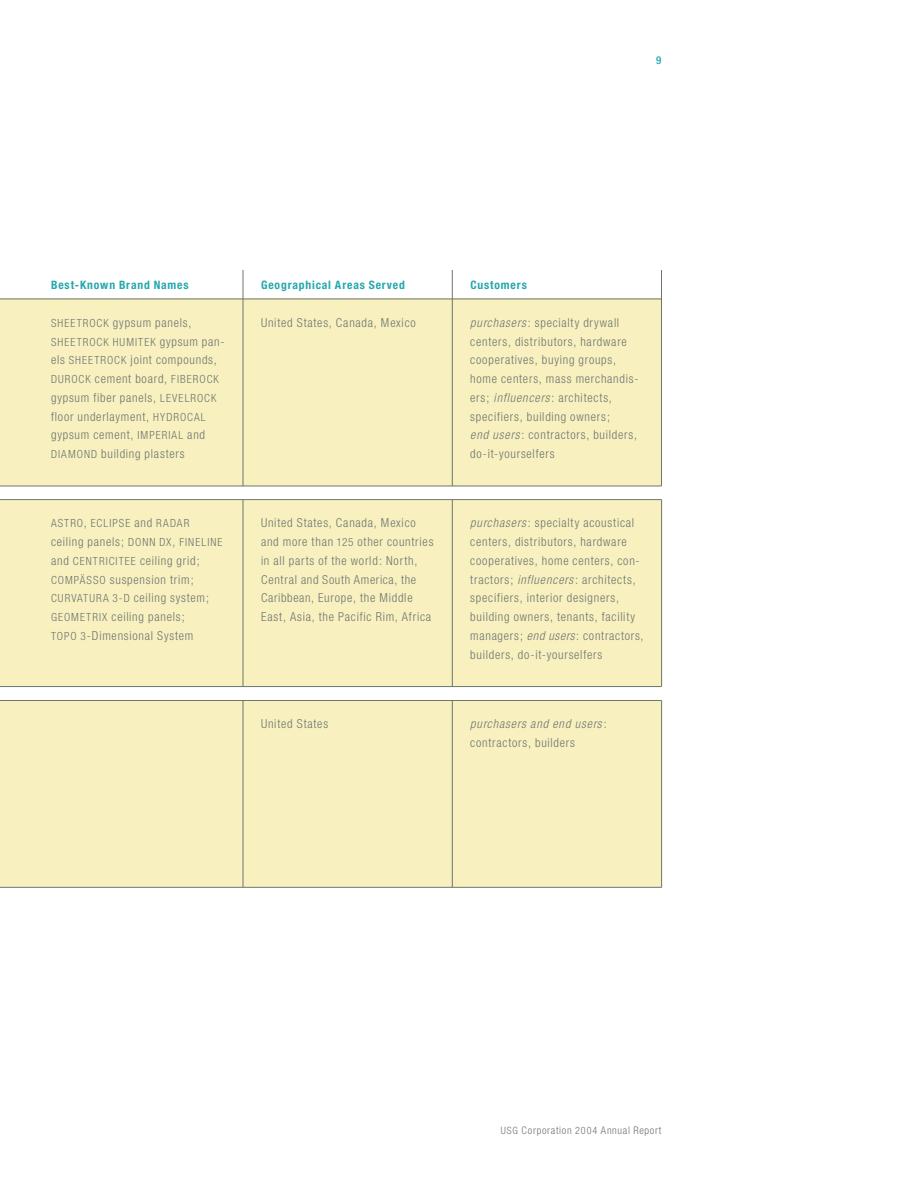
<style>
.page{position:relative;width:918px;height:1188px;background:#fff}
.page>*{position:absolute;margin:0;border:0;box-sizing:border-box;transform-origin:0 0}
.E-Overview_Body{font:300 condensed 12.3px/18.8px "Helvetica Neue";letter-spacing:.06em;color:#6c766e}
.E-Overview_Body-2{font:italic 300 condensed 12.3px/18.8px "Helvetica Neue";letter-spacing:.07em;color:#6c766e}
.E-Overview_Subhead{font:700 condensed 11.7px "Helvetica Neue";letter-spacing:.075em;color:#25a7ac}
.E-Overview_Body-3{font:300 condensed 11.25px "Helvetica Neue";letter-spacing:.095em;color:#6c766e}
.Folio_Right{font:500 condensed 10.8px "Helvetica Neue";color:#25a7ac}
.t1{font:300 condensed 10.5px "Helvetica Neue";letter-spacing:.065em;color:#6c766e}
.s1{font-size:11.25px}
.s2{font-size:12.3px}
.s3{font-style:italic}
.s4{font-style:normal}
.s5{font-size:10.2px}
</style>
<div class="page">
<div style="left:0;top:500px;width:243px;height:187px;background:#f9f0c0"></div>
<div style="left:243px;top:500px;width:209px;height:187px;background:#f9f0c0"></div>
<div style="left:452px;top:500px;width:210px;height:187px;background:#f9f0c0"></div>
<div style="left:0;top:700px;width:243px;height:187px;background:#f9f0c0"></div>
<div style="left:243px;top:700px;width:209px;height:187px;background:#f9f0c0"></div>
<div style="left:452px;top:700px;width:210px;height:187px;background:#f9f0c0"></div>
<div style="left:0;top:299px;width:243px;height:187px;background:#f9f0c0"></div>
<div style="left:243px;top:299px;width:209px;height:187px;background:#f9f0c0"></div>
<div style="left:452px;top:299px;width:210px;height:187px;background:#f9f0c0"></div>
<hr style="left:243px;top:700px;width:1px;height:187px;background:#6c766e">
<hr style="left:452px;top:700px;width:1px;height:187px;background:#6c766e">
<hr style="left:661px;top:700px;width:1px;height:187px;background:#6c766e">
<hr style="left:243px;top:500px;width:1px;height:187px;background:#6c766e">
<hr style="left:452px;top:500px;width:1px;height:187px;background:#6c766e">
<hr style="left:661px;top:500px;width:1px;height:187px;background:#6c766e">
<hr style="left:243px;top:270px;width:1px;height:216px;background:#6c766e">
<hr style="left:452px;top:270px;width:1px;height:216px;background:#6c766e">
<hr style="left:661px;top:270px;width:1px;height:216px;background:#6c766e">
<hr style="left:0;top:299px;width:662px;height:1px;background:#6c766e">
<hr style="left:0;top:486px;width:662px;height:1px;background:#6c766e">
<hr style="left:0;top:499px;width:662px;height:1px;background:#6c766e">
<hr style="left:0;top:686px;width:662px;height:1px;background:#6c766e">
<hr style="left:0;top:700px;width:662px;height:1px;background:#6c766e">
<hr style="left:0;top:887px;width:662px;height:1px;background:#6c766e">
<p class="Folio_Right" style="left:656px;top:54px;width:7px">9</p>
<p class="E-Overview_Subhead" style="left:51px;top:278px;width:139px">Best-Known Brand Names</p>
<p class="E-Overview_Subhead" style="left:261px;top:278px;width:145px">Geographical Areas Served</p>
<p class="E-Overview_Subhead" style="left:470px;top:278px;width:58px">Customers</p>
<p class="E-Overview_Body" style="left:51px;top:313px;width:142px"><span class="s1">SHEETROCK</span> gypsum panels,</p>
<p class="E-Overview_Body-3" style="left:51px;top:335px;width:175px">SHEETROCK HUMITEK <span class="s2">gypsum pan-</span></p>
<p class="E-Overview_Body" style="left:51px;top:350px;width:167px">els <span class="s1">SHEETROCK</span> joint compounds,</p>
<p class="E-Overview_Body-3" style="left:51px;top:373px;width:169px">DUROCK <span class="s2">cement board,</span> FIBEROCK</p>
<p class="E-Overview_Body" style="left:51px;top:388px;width:167px">gypsum fiber panels, <span class="s1">LEVELROCK </span>floor underlayment, <span class="s1">HYDROCAL </span>gypsum cement, <span class="s1">IMPERIAL</span> and<br><span class="s1">DIAMOND</span> building plasters</p>
<p class="E-Overview_Body-3" style="left:51px;top:517px;width:140px">ASTRO<span class="s2">,</span> ECLIPSE <span class="s2">and</span> RADAR</p>
<p class="E-Overview_Body" style="left:51px;top:532px;width:173px">ceiling panels; <span class="s1">DONN DX</span>, <span class="s1">FINELINE </span>and <span class="s1">CENTRICITEE</span> ceiling grid;<br><span class="s1">COMPÄSSO</span> suspension trim;<br><span class="s1">CURVATURA 3-D</span> ceiling system;</p>
<p class="E-Overview_Body" style="left:51px;top:607px;width:144px"><span class="s1">GEOMETRIX</span> ceiling panels;<br><span class="s1">TOPO 3</span>-Dimensional System</p>
<p class="E-Overview_Body" style="left:261px;top:313px;width:156px">United States, Canada, Mexico</p>
<p class="E-Overview_Body" style="left:470px;top:313px;width:170px"><span class="s3">purchasers</span>: specialty drywall centers, distributors, hardware cooperatives, buying groups, home centers, mass merchandis&shy;ers; <span class="s3">influencers</span>: architects, specifiers, building owners;<br><span class="s3">end users</span>: contractors, builders, do-it-yourselfers</p>
<p class="E-Overview_Body" style="left:261px;top:514px;width:174px">United States, Canada, Mexico and more than <span class="s1">125</span> other countries in all parts of the world: North,<br>Central and South America, the<br>Caribbean, Europe, the Middle<br>East, Asia, the Pacific Rim, Africa</p>
<p class="E-Overview_Body" style="left:470px;top:514px;width:175px"><span class="s3">purchasers</span>: specialty acoustical centers, distributors, hardware cooperatives, home centers, con&shy;tractors; <span class="s3">influencers</span>: architects, specifiers, interior designers, building owners, tenants, facility managers; <span class="s3">end users</span>: contractors, builders, do-it-yourselfers</p>
<p class="E-Overview_Body" style="left:261px;top:714px;width:69px">United States</p>
<p class="E-Overview_Body-2" style="left:470px;top:714px;width:138px">purchasers and end users<span class="s4">: contractors, builders</span></p>
<p class="t1" style="left:501px;top:1124px;width:162px"><span class="s5">USG</span> Corporation <span class="s5">2004</span> Annual Report</p>
</div>
